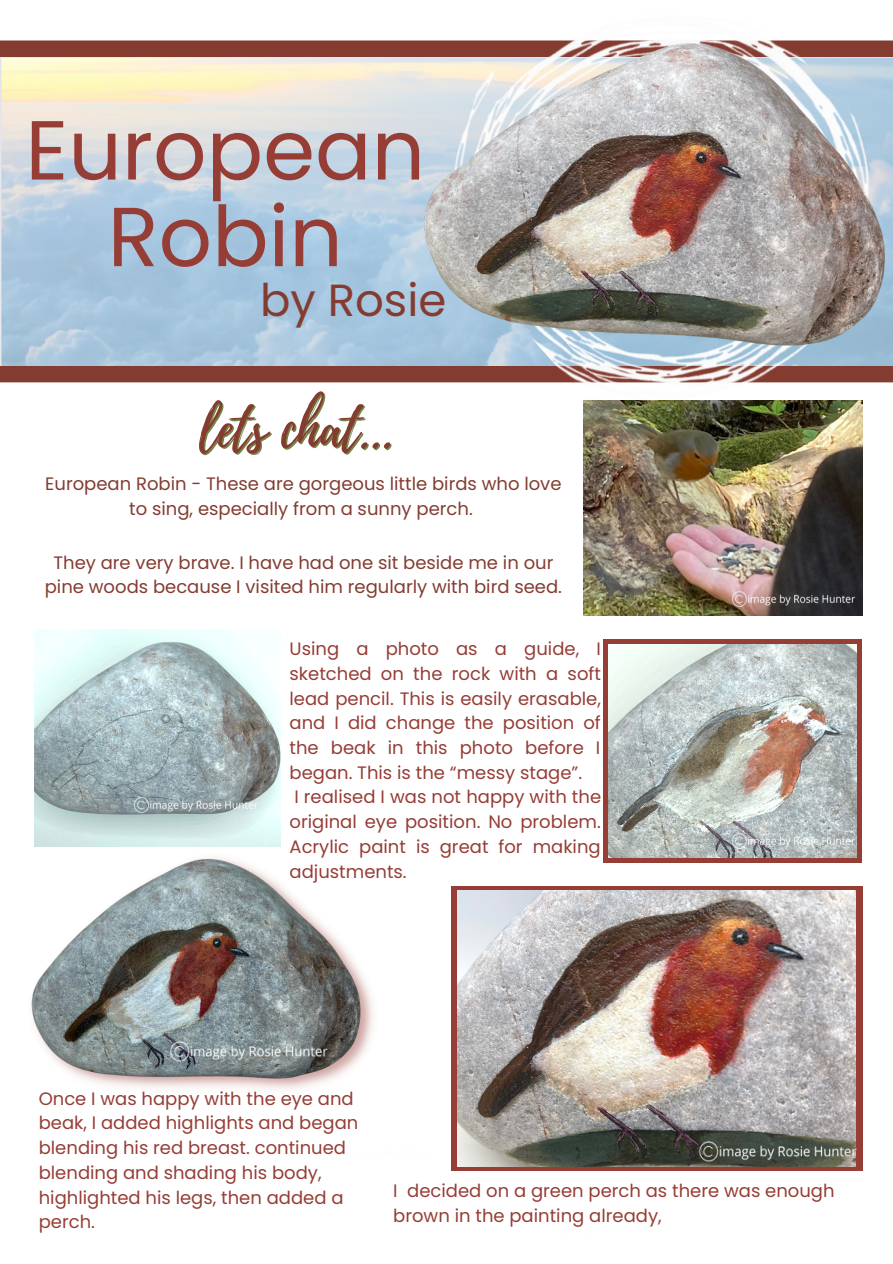
<style>
.page{position:relative;width:893px;height:1264px;background:#fff}
.page>*{position:absolute;margin:0;border:0;box-sizing:border-box;transform-origin:0 0}
.t1{font:83.55px/86.6px "Poppins";color:#963d36;text-align:center}
.t2{font:52.05px "Playlist Script";color:#843c31}
.t3{font:45px "Poppins";color:#843c31}
.t4{font:18px/24.8px "Poppins";color:#963d36}
.t5{font:18px/24.8px "Poppins";color:#843c31;text-align:center}
</style>
<div class="page">
<div style="left:0;top:40px;width:380px;height:342px;background:#843c31"></div>
<img style="left:0;top:57px;width:380px;height:308px">
<img style="left:380px;top:40px;width:483px;height:439px">
<img style="left:413px;top:40px;width:479px;height:405px">
<img style="left:35px;top:629px;width:245px;height:217px">
<img style="left:861px;top:750px;width:1px;height:17px">
<div style="left:603px;top:639px;width:258px;height:223px;background:#963d36"></div>
<img style="left:608px;top:644px;width:248px;height:213px">
<img style="left:31px;top:858px;width:342px;height:231px">
<div style="left:451px;top:886px;width:412px;height:284px;background:#963d36"></div>
<img style="left:457px;top:890px;width:398px;height:276px">
<img style="left:169px;top:1036px;width:160px;height:26px">
<img style="left:698px;top:1136px;width:159px;height:26px">
<img style="left:414px;top:40px;width:478px;height:325px">
<img style="left:583px;top:400px;width:279px;height:215px">
<img style="left:134px;top:793px;width:126px;height:20px">
<img style="left:731px;top:829px;width:125px;height:21px">
<img style="left:731px;top:587px;width:125px;height:20px">
<h1 class="t1" style="left:25px;top:107px;width:401px">European<br>Robin</h1>
<h3 class="t3" style="left:260px;top:269px;width:188px">by Rosie</h3>
<h2 class="t2" style="left:199px;top:391px;width:196px">lets chat...</h2>
<p class="t5" style="left:45px;top:471px;width:517px">European Robin - These are gorgeous little birds who love to sing, especially from a sunny perch.</p>
<p class="t5" style="left:45px;top:550px;width:518px">They are very brave. I have had one sit beside me in our pine woods because I visited him regularly with bird seed.</p>
<p class="t4" style="left:289px;top:636px;width:313px">Using a photo as a guide, I sketched on the rock with a soft lead pencil. This is easily erasable, and I did change the position of the beak in this photo before I began. This is the “messy stage”.<br>I realised I was not happy with the original eye position. No problem.<br>Acrylic paint is great for making adjustments.</p>
<p class="t4" style="left:39px;top:1085px;width:321px">Once I was happy with the eye and beak, I added highlights and began blending his red breast. continued blending and shading his body, highlighted his legs, then added a perch.</p>
<p class="t4" style="left:393px;top:1178px;width:443px">I decided on a green perch as there was enough brown in the painting already,</p>
</div>
